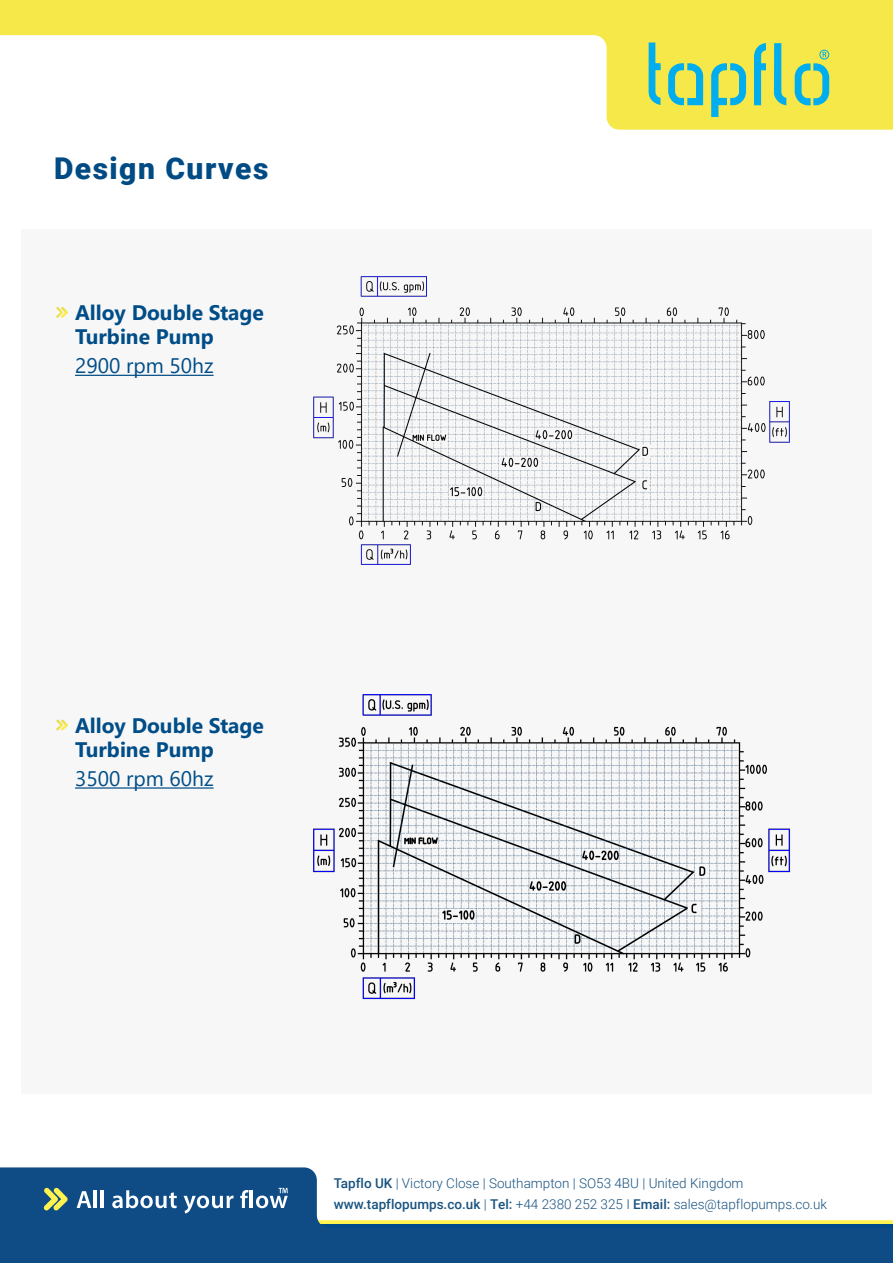
<style>
.page{position:relative;width:893px;height:1263px;background:#fff}
.page>*{position:absolute;margin:0;border:0;box-sizing:border-box;transform-origin:0 0}
.a-bebas_heading{font:900 30px "Roboto";letter-spacing:.05em;color:#004b84}
.t1{font:700 21px/24px "Segoe UI";color:#004d87}
.t2{font:21px "Segoe UI";color:#004d87}
.t3{font:300 13.5px/21px "Roboto";color:#195380}
.s1{font-weight:500}
</style>
<div class="page">
<div style="left:21px;top:230px;width:851px;height:864px;background:#f7f7f8"></div>
<div style="left:53px;top:305px;width:15px;height:13px;background:#231f20;opacity:.1"></div>
<div style="left:53px;top:717px;width:15px;height:14px;background:#231f20;opacity:.1"></div>
<hr style="left:75px;top:375px;width:139px;height:1px;background:#004d87">
<hr style="left:75px;top:787px;width:139px;height:2px;background:#004d87">
<img style="left:313px;top:276px;width:477px;height:289px">
<img style="left:313px;top:694px;width:478px;height:306px">
<svg style="left:0;top:0;width:893px;height:130px"></svg>
<svg style="left:648px;top:43px;width:181px;height:74px;background:#b1d776"></svg>
<svg style="left:0;top:1167px;width:893px;height:96px;fill:#0f4c86"></svg>
<svg style="left:44px;top:1187px;width:24px;height:24px"></svg>
<svg style="left:77px;top:1191px;width:14px;height:17px"></svg>
<svg style="left:256px;top:1188px;width:32px;height:20px"></svg>
<hr style="left:94px;top:1190px;width:3px;height:18px;background:#fff">
<hr style="left:101px;top:1190px;width:3px;height:18px;background:#fff">
<svg style="left:112px;top:1190px;width:65px;height:18px"></svg>
<svg style="left:184px;top:1195px;width:49px;height:18px"></svg>
<svg style="left:240px;top:1190px;width:8px;height:18px"></svg>
<hr style="left:250px;top:1190px;width:3px;height:18px;background:#fff">
<p class="a-bebas_heading" style="left:54px;top:148px;width:216px">Design Curves</p>
<p class="t1" style="left:75px;top:299px;width:190px">Alloy Double Stage<br>Turbine Pump</p>
<p class="t2" style="left:75px;top:346px;width:140px">2900 rpm 50hz</p>
<p class="t1" style="left:75px;top:711px;width:190px">Alloy Double Stage<br>Turbine Pump</p>
<p class="t2" style="left:75px;top:759px;width:140px">3500 rpm 60hz</p>
<p class="t3" style="left:334px;top:1172px;width:495px"><span class="s1">Tapflo UK</span> | Victory Close | Southampton | SO53 4BU | United Kingdom <span class="s1">www.tapflopumps.co.uk</span> | <span class="s1">Tel:</span> +44 2380 252 325 I <span class="s1">Email:</span> sales@tapflopumps.co.uk</p>
</div>
